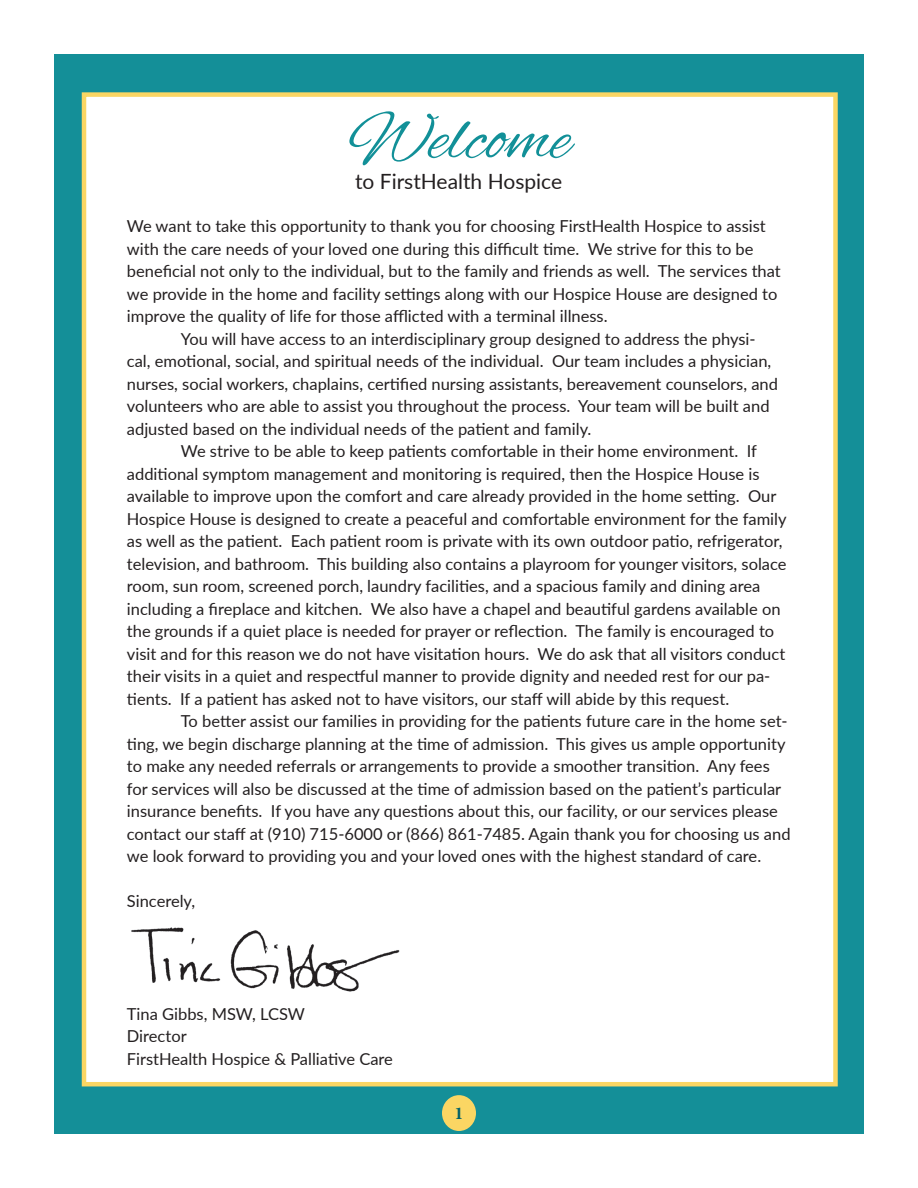
<style>
.page{position:relative;width:918px;height:1188px;background:#fff}
.page>*{position:absolute;margin:0;border:0;box-sizing:border-box;transform-origin:0 0}
.t1{font:72px "Alex Brush";color:#129098}
.t2{font:21px "Lato";color:#231f20}
.t3{font:700 18px "Minion Pro";color:#016169}
.t4{font:16.5px/22.5px "Lato";color:#231f20}
</style>
<div class="page">
<div style="left:54px;top:54px;width:810px;height:1080px;background:#148f98"></div>
<div style="left:82px;top:92px;width:756px;height:994px;background:#fff;border:4px solid #fbd663"></div>
<div style="left:442px;top:1095px;width:34px;height:36px;background:#fbd663;border-radius:50%"></div>
<img style="left:131px;top:927px;width:269px;height:65px">
<p class="t1" style="left:348px;top:98px;width:224px">Welcome</p>
<p class="t2" style="left:355px;top:167px;width:209px">to FirstHealth Hospice</p>
<p class="t4" style="left:127px;top:214px;width:655px">We want to take this opportunity to thank you for choosing FirstHealth Hospice to assist with the care needs of your loved one during this difficult time. We strive for this to be beneficial not only to the individual, but to the family and friends as well. The services that we provide in the home and facility settings along with our Hospice House are designed to improve the quality of life for those afflicted with a terminal illness.</p>
<p class="t4" style="left:127px;top:327px;width:653px;text-indent:54px">You will have access to an interdisciplinary group designed to address the physi&shy;cal, emotional, social, and spiritual needs of the individual. Our team includes a physician, nurses, social workers, chaplains, certified nursing assistants, bereavement counselors, and volunteers who are able to assist you throughout the process. Your team will be built and adjusted based on the individual needs of the patient and family.</p>
<p class="t4" style="left:127px;top:439px;width:661px;text-indent:54px">We strive to be able to keep patients comfortable in their home environment. If additional symptom management and monitoring is required, then the Hospice House is available to improve upon the comfort and care already provided in the home setting. Our Hospice House is designed to create a peaceful and comfortable environment for the family as well as the patient. Each patient room is private with its own outdoor patio, refrigerator, television, and bathroom. This building also contains a playroom for younger visitors, solace room, sun room, screened porch, laundry facilities, and a spacious family and dining area including a fireplace and kitchen. We also have a chapel and beautiful gardens available on the grounds if a quiet place is needed for prayer or reflection. The family is encouraged to visit and for this reason we do not have visitation hours. We do ask that all visitors conduct their visits in a quiet and respectful manner to provide dignity and needed rest for our pa&shy;tients. If a patient has asked not to have visitors, our staff will abide by this request.</p>
<p class="t4" style="left:127px;top:709px;width:665px;text-indent:54px">To better assist our families in providing for the patients future care in the home set&shy;ting, we begin discharge planning at the time of admission. This gives us ample opportunity to make any needed referrals or arrangements to provide a smoother transition. Any fees for services will also be discussed at the time of admission based on the patient’s particular insurance benefits. If you have any questions about this, our facility, or our services please contact our staff at (910) 715-6000 or (866) 861-7485. Again thank you for choosing us and we look forward to providing you and your loved ones with the highest standard of care.</p>
<p class="t4" style="left:127px;top:889px;width:70px">Sincerely,</p>
<p class="t4" style="left:127px;top:1002px;width:180px">Tina Gibbs, MSW, LCSW</p>
<p class="t4" style="left:127px;top:1024px;width:268px">Director<br>FirstHealth Hospice &amp; Palliative Care</p>
<p class="t3" style="left:454px;top:1101px;width:10px">1</p>
</div>
